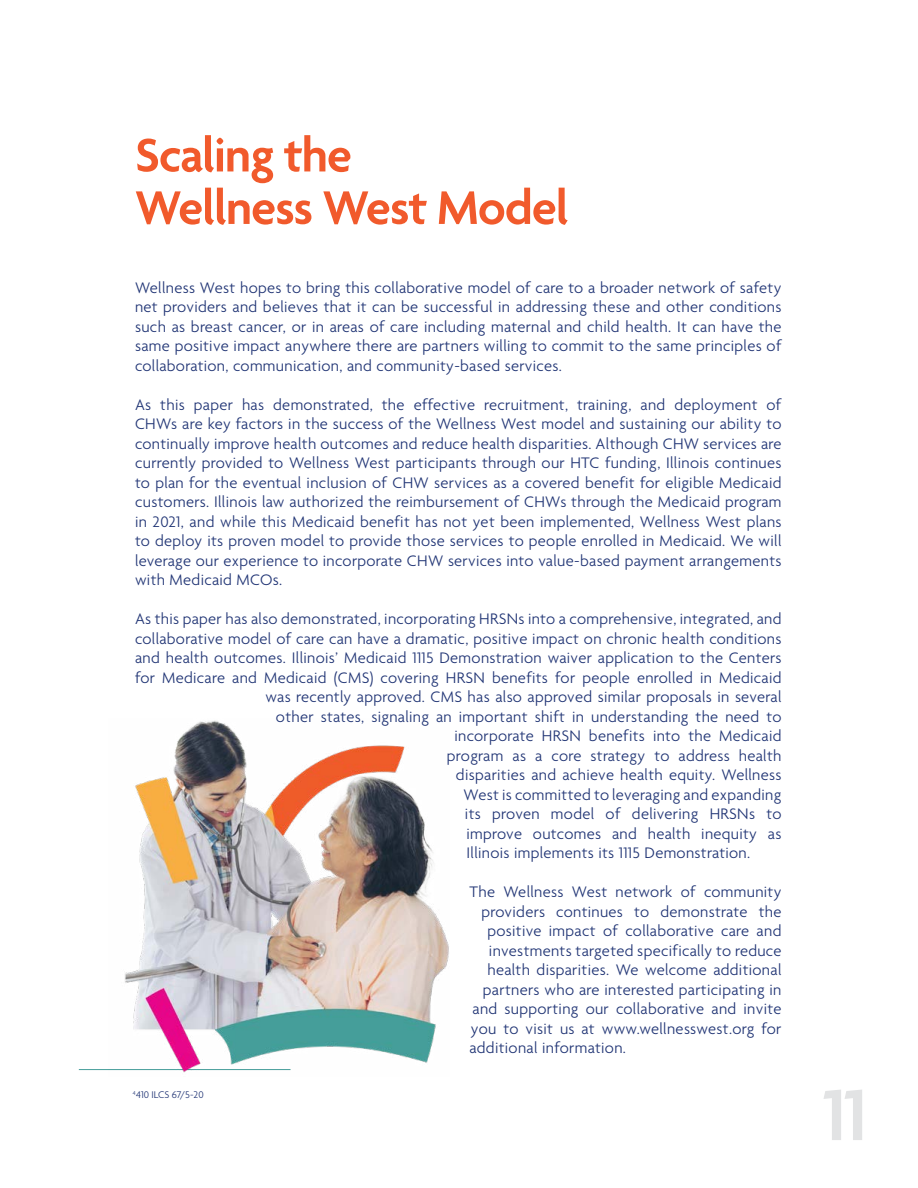
<style>
.page{position:relative;width:918px;height:1188px;background:#fff}
.page>*{position:absolute;margin:0;border:0;box-sizing:border-box;transform-origin:0 0}
.t1{font:600 78px "Agenda";color:#e2e3e4}
.t2{font:600 51px/52.5px "Agenda";letter-spacing:-.02em;color:#f15a2c}
.t3{font:300 16.5px/19.5px "Agenda";letter-spacing:.02em;color:#213575;text-align:justify}
.t4{font:300 10.5px "Agenda";color:#213575}
</style>
<div class="page">
<hr style="left:79px;top:1069px;width:212px;height:1px;background:#459e9a">
<img style="left:108px;top:720px;width:341px;height:353px">
<h2 class="t2" style="left:135px;top:132px;width:435px">Scaling the<br>Wellness West Model</h2>
<p class="t3" style="left:135px;top:279px;width:648px">Wellness West hopes to bring this collaborative model of care to a broader network of safety net providers and believes that it can be successful in addressing these and other conditions such as breast cancer, or in areas of care including maternal and child health. It can have the same positive impact anywhere there are partners willing to commit to the same principles of collaboration, communication, and community-based services.</p>
<p class="t3" style="left:135px;top:396px;width:648px">As this paper has demonstrated, the effective recruitment, training, and deployment of CHWs are key factors in the success of the Wellness West model and sustaining our ability to continually improve health outcomes and reduce health disparities. Although CHW services are currently provided to Wellness West participants through our HTC funding, Illinois continues to plan for the eventual inclusion of CHW services as a covered benefit for eligible Medicaid customers. Illinois law authorized the reimbursement of CHWs through the Medicaid program in 2021, and while this Medicaid benefit has not yet been implemented, Wellness West plans to deploy its proven model to provide those services to people enrolled in Medicaid. We will leverage our experience to incorporate CHW services into value-based payment arrangements with Medicaid MCOs.</p>
<p class="t3" style="left:135px;top:610px;width:648px">As this paper has also demonstrated, incorporating HRSNs into a comprehensive, integrated, and</p>
<p class="t3" style="left:135px;top:630px;width:648px">collaborative model of care can have a dramatic, positive impact on chronic health conditions</p>
<p class="t3" style="left:135px;top:649px;width:648px">and health outcomes. Illinois’ Medicaid 1115 Demonstration waiver application to the Centers</p>
<p class="t3" style="left:135px;top:669px;width:648px">for Medicare and Medicaid (CMS) covering HRSN benefits for people enrolled in Medicaid</p>
<p class="t3" style="left:265px;top:688px;width:517px">was recently approved. CMS has also approved similar proposals in several</p>
<p class="t3" style="left:276px;top:708px;width:507px">other states, signaling an important shift in understanding the need to</p>
<p class="t3" style="left:454px;top:727px;width:329px">incorporate HRSN benefits into the Medicaid</p>
<p class="t3" style="left:447px;top:747px;width:336px">program as a core strategy to address health</p>
<p class="t3" style="left:456px;top:766px;width:327px">disparities and achieve health equity. Wellness</p>
<p class="t3" style="left:463px;top:786px;width:319px">West is committed to leveraging and expanding</p>
<p class="t3" style="left:465px;top:805px;width:318px">its proven model of delivering HRSNs to</p>
<p class="t3" style="left:466px;top:825px;width:317px">improve outcomes and health inequity as</p>
<p class="t3" style="left:466px;top:844px;width:284px">Illinois implements its 1115 Demonstration.</p>
<p class="t3" style="left:469px;top:883px;width:314px">The Wellness West network of community</p>
<p class="t3" style="left:481px;top:903px;width:301px">providers continues to demonstrate the</p>
<p class="t3" style="left:487px;top:922px;width:296px">positive impact of collaborative care and</p>
<p class="t3" style="left:489px;top:942px;width:294px">investments targeted specifically to reduce</p>
<p class="t3" style="left:487px;top:961px;width:295px">health disparities. We welcome additional</p>
<p class="t3" style="left:483px;top:981px;width:300px">partners who are interested participating in</p>
<p class="t3" style="left:472px;top:1000px;width:311px">and supporting our collaborative and invite</p>
<p class="t3" style="left:471px;top:1020px;width:312px">you to visit us at www.wellnesswest.org for</p>
<p class="t3" style="left:469px;top:1039px;width:157px">additional information.</p>
<p class="t4" style="left:133px;top:1089px;width:72px"><sup>4</sup>410 ILCS 67/5-20</p>
<h1 class="t1" style="left:823px;top:1073px;width:45px">11</h1>
</div>
